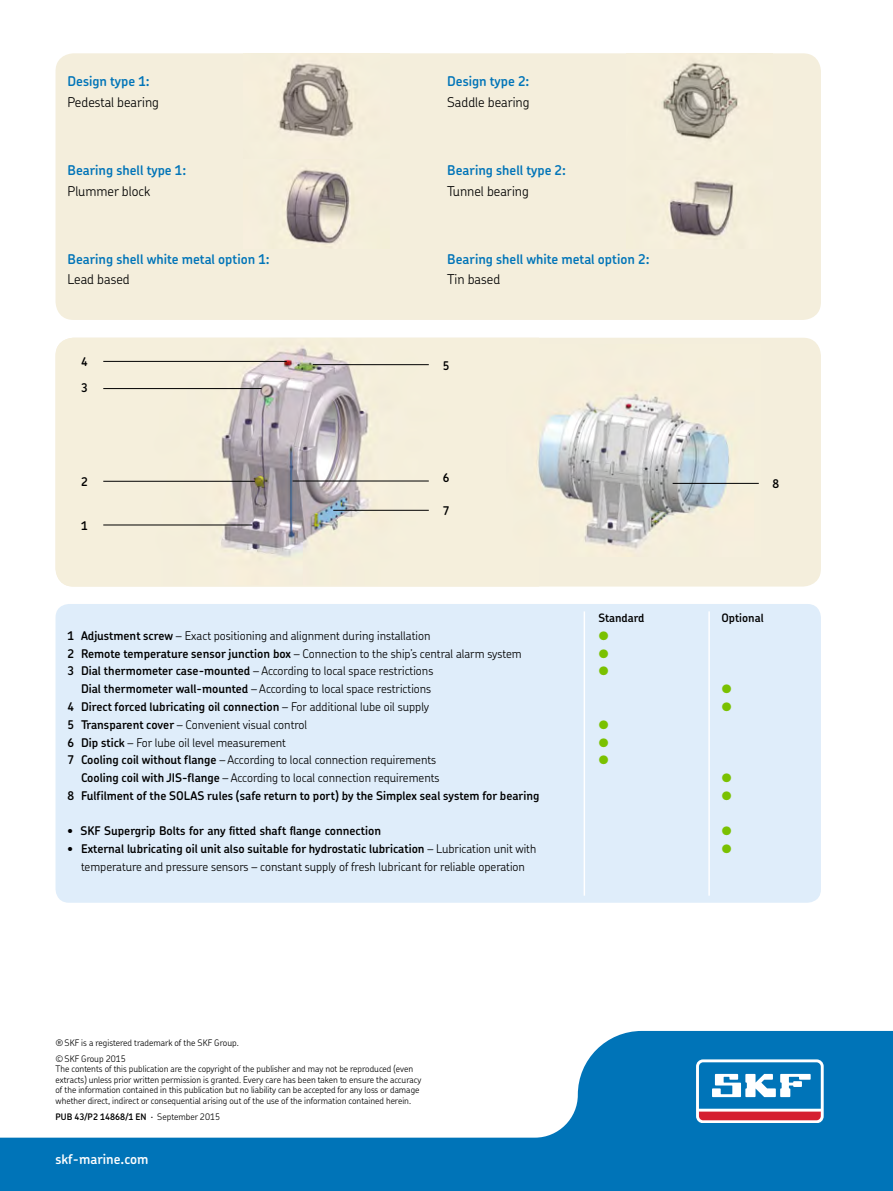
<style>
.page{position:relative;width:893px;height:1191px;background:#fff}
.page>*{position:absolute;margin:0;border:0;box-sizing:border-box;transform-origin:0 0}
.t1{font:600 13.5px "SKF Chevin";color:#0074b8}
.t2{font:300 13.5px "SKF Chevin";color:#000}
.t3{font:600 13.5px "SKF Chevin";color:#fff}
.t4{font:300 12px/17.7px "SKF Chevin";color:#000;text-align:center}
.t5{font:600 12px "SKF Chevin";color:#000}
.t6{font:600 11.55px "SKF Chevin";color:#000}
.t7{font:11.55px/17.9px "SKF Chevin Dingbats";color:#7ac100;text-align:justify}
.t8{font:300 9px/10.5px "SKF Chevin";color:#000}
.t9{font:600 9px "SKF Chevin";color:#000}
.s1{font-weight:600}
.s2{font-weight:300}
</style>
<div class="page">
<svg style="left:0;top:1031px;width:892px;height:160px;fill:#0074b8"></svg>
<div style="left:56px;top:53px;width:765px;height:267px;background:#f4eedc;border-radius:18px"></div>
<div style="left:56px;top:338px;width:765px;height:249px;background:#f4eedc;border-radius:18px"></div>
<img style="left:56px;top:338px;width:373px;height:249px">
<img style="left:278px;top:63px;width:75px;height:181px">
<img style="left:662px;top:62px;width:76px;height:175px">
<div style="left:56px;top:604px;width:764px;height:299px;background:#dfedfa;border-radius:14px"></div>
<img style="left:538px;top:394px;width:221px;height:155px">
<hr style="left:103px;top:525px;width:149px;height:1px;background:#000">
<hr style="left:103px;top:481px;width:152px;height:1px;background:#000">
<hr style="left:103px;top:361px;width:183px;height:1px;background:#000">
<hr style="left:103px;top:388px;width:158px;height:1px;background:#000">
<hr style="left:313px;top:364px;width:116px;height:1px;background:#000">
<hr style="left:292px;top:481px;width:137px;height:1px;background:#000">
<hr style="left:333px;top:510px;width:96px;height:1px;background:#000">
<hr style="left:672px;top:483px;width:86px;height:1px;background:#000">
<hr style="left:583px;top:611px;width:2px;height:285px;background:#fff">
<hr style="left:708px;top:611px;width:1px;height:285px;background:#fff">
<svg style="left:696px;top:1059px;width:127px;height:64px"></svg>
<svg style="left:699px;top:1062px;width:121px;height:58px"></svg>
<p class="t1" style="left:67px;top:72px;width:84px">Design type 1:</p>
<p class="t2" style="left:67px;top:93px;width:93px">Pedestal bearing</p>
<p class="t1" style="left:447px;top:72px;width:84px">Design type 2:</p>
<p class="t2" style="left:447px;top:93px;width:84px">Saddle bearing</p>
<p class="t1" style="left:67px;top:161px;width:120px">Bearing shell type 1:</p>
<p class="t2" style="left:67px;top:182px;width:84px">Plummer block</p>
<p class="t1" style="left:447px;top:161px;width:120px">Bearing shell type 2:</p>
<p class="t2" style="left:447px;top:182px;width:83px">Tunnel bearing</p>
<p class="t1" style="left:67px;top:250px;width:204px">Bearing shell white metal option 1:</p>
<p class="t2" style="left:67px;top:271px;width:64px">Lead based</p>
<p class="t1" style="left:447px;top:250px;width:204px">Bearing shell white metal option 2:</p>
<p class="t2" style="left:447px;top:271px;width:55px">Tin based</p>
<p class="t5" style="left:81px;top:354px;width:8px">4</p>
<p class="t5" style="left:443px;top:358px;width:8px">5</p>
<p class="t5" style="left:81px;top:379px;width:8px">3</p>
<p class="t5" style="left:443px;top:470px;width:8px">6</p>
<p class="t5" style="left:81px;top:474px;width:8px">2</p>
<p class="t5" style="left:772px;top:476px;width:8px">8</p>
<p class="t5" style="left:443px;top:503px;width:8px">7</p>
<p class="t5" style="left:81px;top:518px;width:8px">1</p>
<p class="t4" style="left:67px;top:626px;width:364px"><span class="s1">1 Adjustment screw</span> – Exact positioning and alignment during installation</p>
<p class="t4" style="left:67px;top:644px;width:456px"><span class="s1">2 Remote temperature sensor junction box</span> – Connection to the ship’s central alarm system</p>
<p class="t4" style="left:67px;top:662px;width:367px"><span class="s1">3 Dial thermometer case-mounted</span> – According to local space restrictions</p>
<p class="t4" style="left:81px;top:680px;width:352px"><span class="s1">Dial thermometer wall-mounted</span> – According to local space restrictions</p>
<p class="t5" style="left:67px;top:699px;width:363px">4 Direct forced lubricating oil connection <span class="s2">– For additional lube oil supply</span></p>
<p class="t4" style="left:67px;top:715px;width:241px"><span class="s1">5 Transparent cover</span> – Convenient visual control</p>
<p class="t4" style="left:67px;top:733px;width:220px"><span class="s1">6 Dip stick</span> – For lube oil level measurement</p>
<p class="t4" style="left:67px;top:751px;width:370px"><span class="s1">7 Cooling coil without flange</span> – According to local connection requirements</p>
<p class="t4" style="left:81px;top:769px;width:360px"><span class="s1">Cooling coil with JIS-flange</span> – According to local connection requirements</p>
<p class="t5" style="left:67px;top:788px;width:473px">8 Fulfilment of the SOLAS rules (safe return to port) by the Simplex seal system for bearing</p>
<p class="t5" style="left:68px;top:823px;width:315px">• SKF Supergrip Bolts for any fitted shaft flange connection</p>
<p class="t4" style="left:68px;top:840px;width:470px"><span class="s1">• External lubricating oil unit also suitable for hydrostatic lubrication</span> – Lubrication unit with temperature and pressure sensors – constant supply of fresh lubricant for reliable operation</p>
<p class="t6" style="left:598px;top:610px;width:48px">Standard</p>
<p class="t6" style="left:721px;top:610px;width:44px">Optional</p>
<p class="t7" style="left:598px;top:627px;width:12px">● ● ●</p>
<p class="t7" style="left:598px;top:716px;width:12px">● ● ●</p>
<p class="t8" style="left:56px;top:1035px;width:185px;line-height:15.8px">®SKF is a registered trademark of the SKF Group. ©SKF Group 2015</p>
<p class="t8" style="left:56px;top:1064px;width:367px">The contents of this publication are the copyright of the publisher and may not be reproduced (even extracts) unless prior written permission is granted. Every care has been taken to ensure the accuracy of the information contained in this publication but no liability can be accepted for any loss or damage whether direct, indirect or consequential arising out of the use of the information contained herein.</p>
<p class="t9" style="left:56px;top:1110px;width:166px">PUB 43/P2 14868/1 EN <span class="s2">· September 2015</span></p>
<p class="t3" style="left:56px;top:1150px;width:95px">skf-marine.com</p>
</div>
